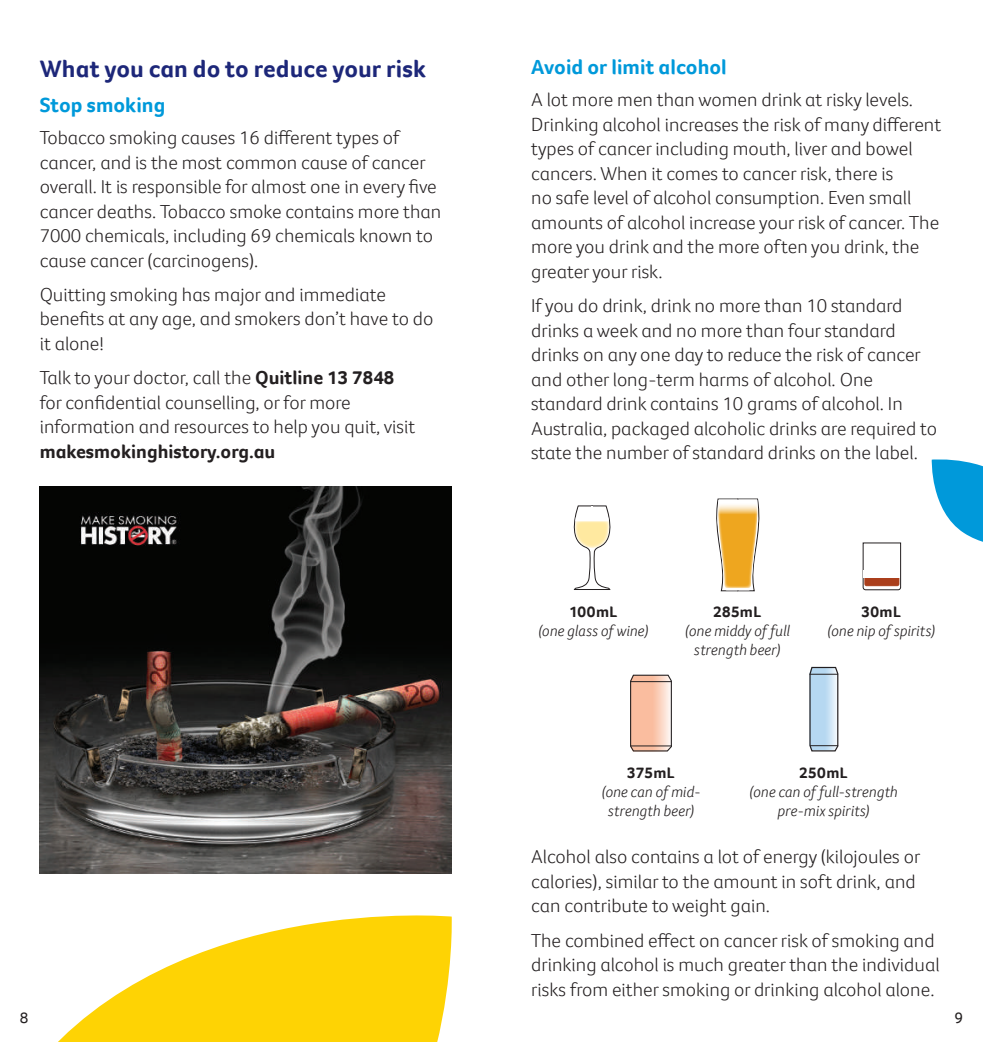
<style>
.page{position:relative;width:983px;height:1042px;background:#fff}
.page>*{position:absolute;margin:0;border:0;box-sizing:border-box;transform-origin:0 0}
.t1{font:700 24.5px "Foco CC";color:#1d2779}
.t2{font:700 21px "Foco CC";color:#0099da}
.t3{font:300 19.25px/24.5px "Foco CC";color:#231f20}
.t4{font:700 19.25px "Foco CC";color:#231f20}
.t5{font:italic 300 15.75px/18.9px "Foco CC";letter-spacing:.01em;color:#231f20;text-align:center}
.t6{font:700 15.75px "Foco CC";letter-spacing:.02em;color:#231f20}
.t7{font:15.75px "Foco CC";color:#231f20}
.s1{font-weight:700}
</style>
<div class="page">
<svg style="left:573px;top:505px;width:38px;height:85px"></svg>
<svg style="left:862px;top:542px;width:39px;height:49px"></svg>
<div style="left:863px;top:570px;width:36px;height:8px;background:#fff"></div>
<svg style="left:716px;top:498px;width:44px;height:93px"></svg>
<svg style="left:630px;top:674px;width:42px;height:78px;background:#e8bca7"></svg>
<hr style="left:630px;top:681px;width:41px;height:1px;background:#231f20">
<hr style="left:630px;top:745px;width:41px;height:1px;background:#231f20">
<svg style="left:809px;top:666px;width:29px;height:86px;background:#b3cadb"></svg>
<img style="left:40px;top:486px;width:411px;height:387px">
<svg style="left:931px;top:459px;width:51px;height:83px"></svg>
<svg style="left:58px;top:915px;width:394px;height:127px;fill:#fed304"></svg>
<p class="t1" style="left:40px;top:52px;width:387px">What you can do to reduce your risk</p>
<p class="t2" style="left:40px;top:91px;width:127px">Stop smoking</p>
<p class="t3" style="left:40px;top:125px;width:403px">Tobacco smoking causes 16 different types of cancer, and is the most common cause of cancer overall. It is responsible for almost one in every five cancer deaths. Tobacco smoke contains more than 7000 chemicals, including 69 chemicals known to cause cancer (carcinogens).</p>
<p class="t3" style="left:40px;top:282px;width:395px">Quitting smoking has major and immediate benefits at any age, and smokers don’t have to do it alone!</p>
<p class="t3" style="left:40px;top:365px;width:377px">Talk to your doctor, call the <span class="s1">Quitline 13 7848 </span>for confidential counselling, or for more information and resources to help you quit, visit</p>
<p class="t4" style="left:40px;top:439px;width:237px">makesmokinghistory.org.au</p>
<p class="t2" style="left:531px;top:53px;width:197px">Avoid or limit alcohol</p>
<p class="t3" style="left:531px;top:87px;width:411px">A lot more men than women drink at risky levels.<br>Drinking alcohol increases the risk of many different types of cancer including mouth, liver and bowel cancers. When it comes to cancer risk, there is<br>no safe level of alcohol consumption. Even small amounts of alcohol increase your risk of cancer. The more you drink and the more often you drink, the greater your risk.</p>
<p class="t3" style="left:531px;top:293px;width:407px">If you do drink, drink no more than 10 standard drinks a week and no more than four standard drinks on any one day to reduce the risk of cancer and other long-term harms of alcohol. One standard drink contains 10 grams of alcohol. In Australia, packaged alcoholic drinks are required to state the number of standard drinks on the label.</p>
<p class="t6" style="left:569px;top:601px;width:50px">100mL</p>
<p class="t5" style="left:538px;top:621px;width:112px">(one glass of wine)</p>
<p class="t6" style="left:713px;top:601px;width:49px">285mL</p>
<p class="t5" style="left:684px;top:621px;width:106px">(one middy of full strength beer)</p>
<p class="t6" style="left:861px;top:601px;width:41px">30mL</p>
<p class="t5" style="left:827px;top:621px;width:109px">(one nip of spirits)</p>
<p class="t6" style="left:627px;top:762px;width:49px">375mL</p>
<p class="t5" style="left:601px;top:782px;width:100px">(one can of mid&shy;strength beer)</p>
<p class="t6" style="left:799px;top:762px;width:50px">250mL</p>
<p class="t5" style="left:749px;top:782px;width:150px">(one can of full-strength pre-mix spirits)</p>
<p class="t3" style="left:531px;top:844px;width:390px">Alcohol also contains a lot of energy (kilojoules or calories), similar to the amount in soft drink, and can contribute to weight gain.</p>
<p class="t3" style="left:531px;top:927px;width:410px">The combined effect on cancer risk of smoking and drinking alcohol is much greater than the individual risks from either smoking or drinking alcohol alone.</p>
<p class="t7" style="left:20px;top:1007px;width:10px">8</p>
<p class="t7" style="left:954px;top:1007px;width:10px">9</p>
</div>
